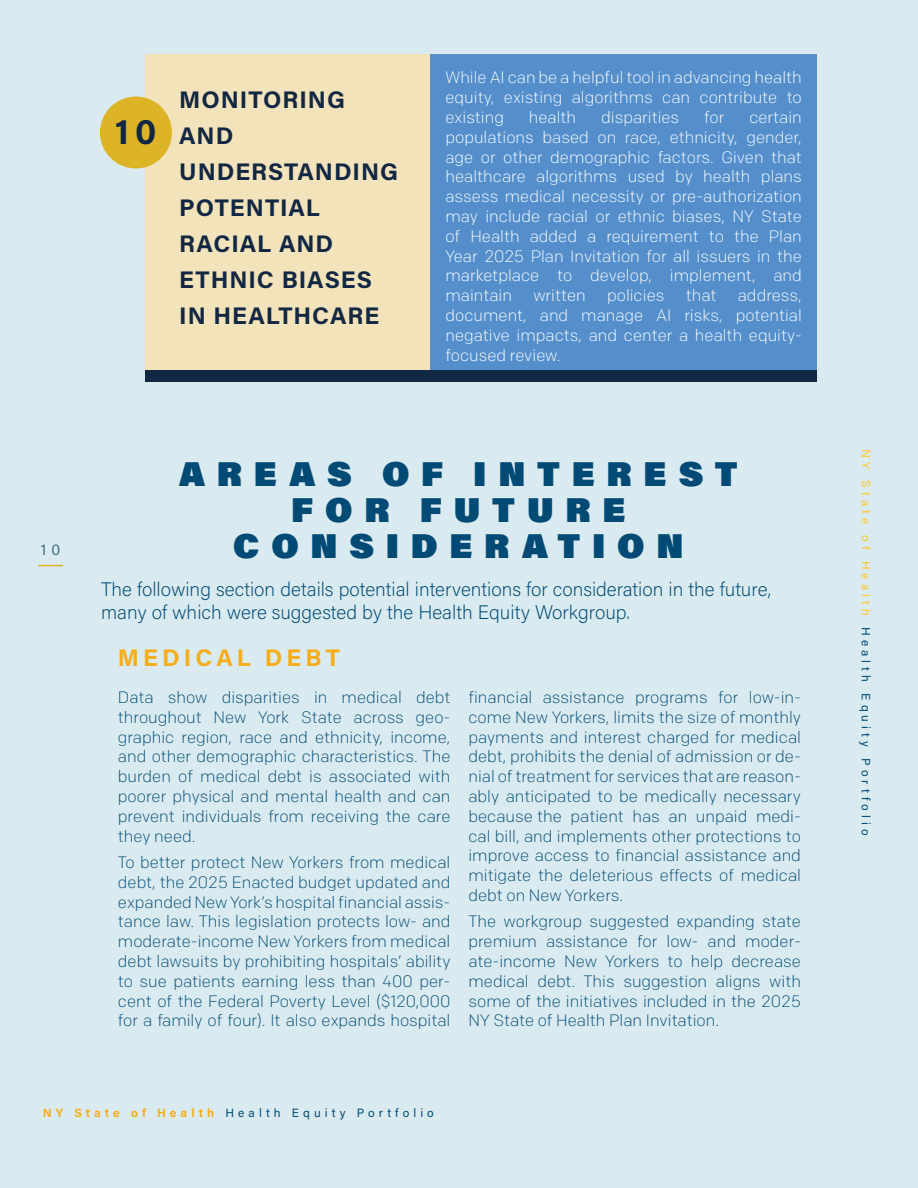
<style>
.page{position:relative;width:918px;height:1188px;background:#daeaf1}
.page>*{position:absolute;margin:0;border:0;box-sizing:border-box;transform-origin:0 0}
.t1{font:900 34.5px/36px "Acumin Pro";letter-spacing:.34em;color:#004b75;text-align:center}
.t2{font:700 34.5px "Acumin Pro";color:#122743}
.t3{font:700 24px/36px "Acumin Pro";letter-spacing:.04em;color:#122743}
.t4{font:700 24px "Acumin Pro";letter-spacing:.17em;color:#f6ad1b}
.t5{font:200 19.5px/22.5px "Acumin Pro";color:#004b75}
.t6{font:300 16.5px/19.8px "Colfax";color:#004b75;text-align:justify}
.t7{font:300 16.5px/19.8px "Colfax";color:#fff;text-align:justify}
.t8{font:15px "Acumin Pro";color:#417089}
.t9{font:12px "Acumin Pro";letter-spacing:.34em;color:#004b75}
.s1{font-weight:700;color:#f6ad1b}
.s2{color:#ffc82f}
</style>
<div class="page">
<svg style="left:38px;top:565px;width:25px;height:1px"></svg>
<div style="left:429px;top:54px;width:388px;height:322px;background:#548fcc"></div>
<div style="left:145px;top:54px;width:284px;height:316px;background:#f3e3ba"></div>
<div style="left:145px;top:370px;width:672px;height:12px;background:#122743"></div>
<div style="left:100px;top:96px;width:72px;height:72px;background:#ddb426;border-radius:50%"></div>
<p class="t8" style="left:41px;top:539px;width:21px">1 0</p>
<h1 class="t2" style="left:115px;top:108px;width:43px">10</h1>
<h2 class="t3" style="left:179px;top:81px;width:220px">MONITORING<br>AND<br>UNDERSTANDING<br>POTENTIAL<br>RACIAL AND<br>ETHNIC BIASES<br>IN HEALTHCARE</h2>
<p class="t7" style="left:446px;top:68px;width:358px">While AI can be a helpful tool in advancing health equity, existing algorithms can contribute to existing</p>
<p class="t7" style="left:529px;top:107px;width:49px">health</p>
<p class="t7" style="left:601px;top:107px;width:80px">disparities</p>
<p class="t7" style="left:704px;top:107px;width:22px">for</p>
<p class="t7" style="left:446px;top:107px;width:358px;text-indent:304px">certain populations based on race, ethnicity, gender, age or other demographic factors. Given that healthcare algorithms used by health plans assess medical necessity or pre-authorization may include racial or ethnic biases, NY State of Health added a requirement to the Plan Year 2025 Plan Invitation for all issuers in the marketplace to develop, implement, and maintain</p>
<p class="t7" style="left:446px;top:285px;width:358px;text-indent:292px">address, document, and manage AI risks, potential negative impacts, and center a health equity&shy;focused review.</p>
<p class="t7" style="left:533px;top:285px;width:54px">written</p>
<p class="t7" style="left:607px;top:285px;width:59px">policies</p>
<p class="t7" style="left:686px;top:285px;width:32px">that</p>
<h1 class="t1" style="left:179px;top:455px;width:560px">AREAS OF INTEREST<br>FOR FUTURE<br>CONSIDERATION</h1>
<p class="t5" style="left:101px;top:578px;width:671px">The following section details potential interventions for consideration in the future, many of which were suggested by the Health Equity Workgroup.</p>
<h2 class="t4" style="left:118px;top:641px;width:223px">MEDICAL DEBT</h2>
<p class="t6" style="left:118px;top:687px;width:334px">Data show disparities in medical debt throughout New York State across geo&shy;graphic region, race and ethnicity, income, and other demographic characteristics. The burden of medical debt is associated with poorer physical and mental health and can prevent individuals from receiving the care they need.</p>
<p class="t6" style="left:118px;top:852px;width:334px">To better protect New Yorkers from medical debt, the 2025 Enacted budget updated and expanded New York’s hospital financial assis&shy;tance law. This legislation protects low- and moderate-income New Yorkers from medical debt lawsuits by prohibiting hospitals’ ability to sue patients earning less than 400 per&shy;cent of the Federal Poverty Level ($120,000 for a family of four). It also expands hospital</p>
<p class="t6" style="left:468px;top:687px;width:334px">financial assistance programs for low-in&shy;come New Yorkers, limits the size of monthly payments and interest charged for medical debt, prohibits the denial of admission or de&shy;nial of treatment for services that are reason&shy;ably anticipated to be medically necessary because the patient has an unpaid medi&shy;cal bill, and implements other protections to improve access to financial assistance and mitigate the deleterious effects of medical debt on New Yorkers.</p>
<p class="t6" style="left:468px;top:912px;width:334px">The workgroup suggested expanding state premium assistance for low- and moder&shy;ate-income New Yorkers to help decrease medical debt. This suggestion aligns with some of the initiatives included in the 2025<br>NY State of Health Plan Invitation.</p>
<p class="t9" style="left:43px;top:1105px;width:393px"><span class="s1">NY State of Health</span> Health Equity Portfolio</p>
<p class="t9" style="left:874px;top:449px;width:388px;rotate:90deg"><span class="s2">NY State of Health</span> Health Equity Portfolio</p>
</div>
